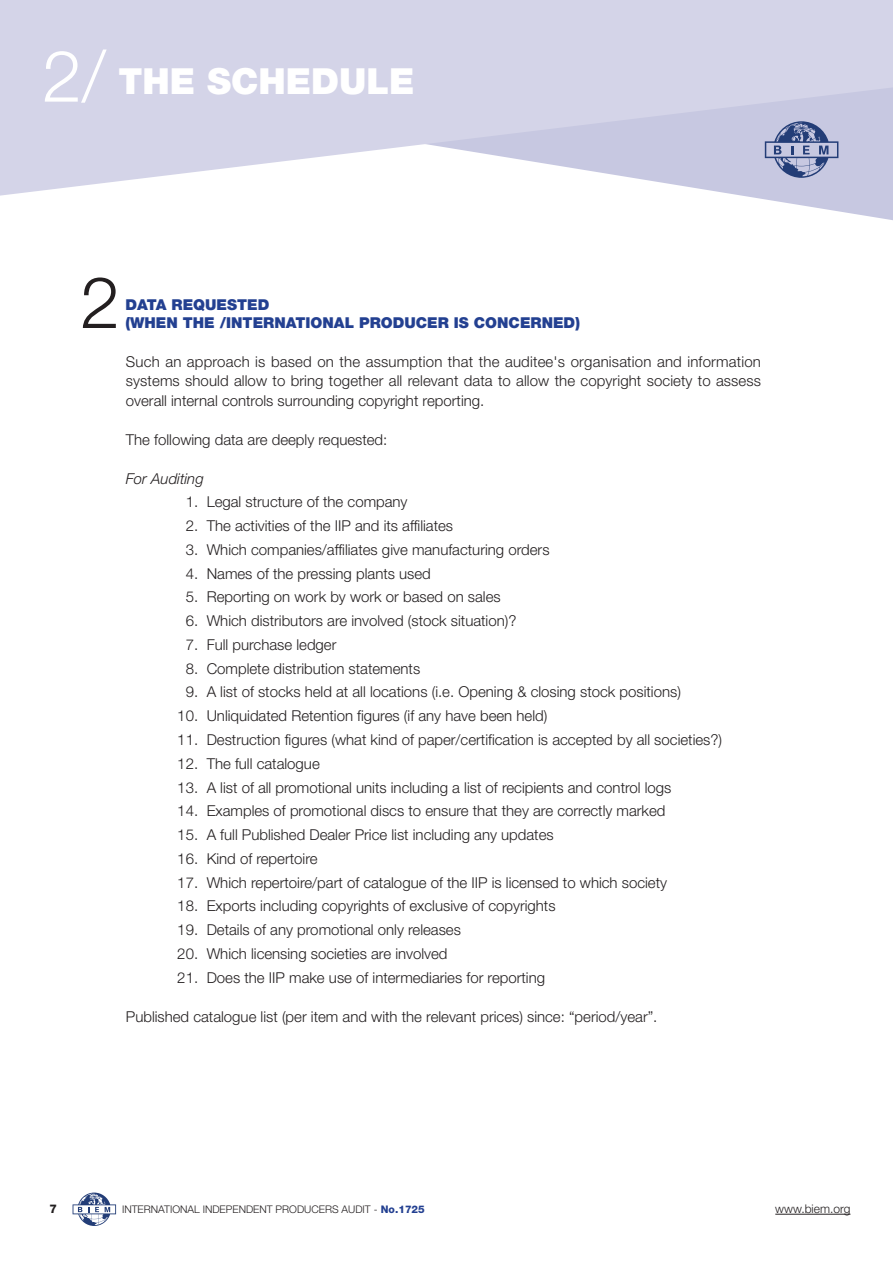
<style>
.page{position:relative;width:893px;height:1263px;background:#fff}
.page>*{position:absolute;margin:0;border:0;box-sizing:border-box;transform-origin:0 0}
.t1{font:300 71.55px "Helvetica Neue";color:#231f20}
.t2{font:900 36px "Helvetica Neue";color:#fff}
.t3{font:300 15px/19.5px "Helvetica Neue";color:#231f20;text-align:justify}
.t4{font:900 15px "Helvetica Neue";color:#234091}
.t5{font:italic 300 15px "Helvetica Neue";color:#231f20}
.t6{font:300 12px "Helvetica Neue";color:#231f20}
.t7{font:800 12px "Helvetica Neue";color:#231f20}
.t8{font:300 10.5px "Helvetica Neue";color:#231f20}
.s1{font-weight:300;font-size:71.55px}
.s2{font-weight:800;color:#234091}
</style>
<div class="page">
<hr style="left:775px;top:1214px;width:75px;height:1px;background:#231f20">
<svg style="left:73px;top:1192px;width:43px;height:34px"></svg>
<svg style="left:745px;top:196px;width:148px;height:24px"></svg>
<svg style="left:0;top:0;width:893px;height:196px;background:#d6d7e9"></svg>
<svg style="left:765px;top:121px;width:73px;height:57px;background:#9099bd"></svg>
<h2 class="t2" style="left:42px;top:68px;width:374px"><span class="s1">2/</span> THE SCHEDULE</h2>
<h1 class="t1" style="left:80px;top:277px;width:41px">2</h1>
<p class="t4" style="left:125px;top:299px;width:146px">DATA REQUESTED</p>
<p class="t4" style="left:125px;top:317px;width:456px">(WHEN THE /INTERNATIONAL PRODUCER IS CONCERNED)</p>
<p class="t3" style="left:126px;top:353px;width:637px">Such an approach is based on the assumption that the auditee's organisation and information systems should allow to bring together all relevant data to allow the copyright society to assess overall internal controls surrounding copyright reporting.</p>
<p class="t3" style="left:126px;top:431px;width:263px">The following data are deeply requested:</p>
<p class="t5" style="left:126px;top:473px;width:79px">For Auditing</p>
<p class="t3" style="left:186px;top:494px;width:223px">1. Legal structure of the company</p>
<p class="t3" style="left:186px;top:517px;width:269px">2. The activities of the IIP and its affiliates</p>
<p class="t3" style="left:186px;top:541px;width:365px">3. Which companies/affiliates give manufacturing orders</p>
<p class="t3" style="left:186px;top:565px;width:247px">4. Names of the pressing plants used</p>
<p class="t3" style="left:186px;top:589px;width:316px">5. Reporting on work by work or based on sales</p>
<p class="t3" style="left:186px;top:612px;width:332px">6. Which distributors are involved (stock situation)?</p>
<p class="t3" style="left:186px;top:636px;width:152px">7. Full purchase ledger</p>
<p class="t3" style="left:186px;top:660px;width:236px">8. Complete distribution statements</p>
<p class="t3" style="left:186px;top:684px;width:497px">9. A list of stocks held at all locations (i.e. Opening &amp; closing stock positions)</p>
<p class="t3" style="left:177px;top:707px;width:371px">10. Unliquidated Retention figures (if any have been held)</p>
<p class="t3" style="left:177px;top:731px;width:546px">11. Destruction figures (what kind of paper/certification is accepted by all societies?)</p>
<p class="t3" style="left:177px;top:755px;width:144px">12. The full catalogue</p>
<p class="t3" style="left:177px;top:779px;width:496px">13. A list of all promotional units including a list of recipients and control logs</p>
<p class="t3" style="left:177px;top:802px;width:490px">14. Examples of promotional discs to ensure that they are correctly marked</p>
<p class="t3" style="left:177px;top:826px;width:378px">15. A full Published Dealer Price list including any updates</p>
<p class="t3" style="left:177px;top:850px;width:142px">16. Kind of repertoire</p>
<p class="t3" style="left:177px;top:874px;width:491px">17. Which repertoire/part of catalogue of the IIP is licensed to which society</p>
<p class="t3" style="left:177px;top:897px;width:380px">18. Exports including copyrights of exclusive of copyrights</p>
<p class="t3" style="left:177px;top:921px;width:285px">19. Details of any promotional only releases</p>
<p class="t3" style="left:177px;top:945px;width:272px">20. Which licensing societies are involved</p>
<p class="t3" style="left:177px;top:969px;width:369px">21. Does the IIP make use of intermediaries for reporting</p>
<p class="t3" style="left:126px;top:1008px;width:533px">Published catalogue list (per item and with the relevant prices) since: “period/year”.</p>
<p class="t7" style="left:49px;top:1205px;width:9px">7</p>
<p class="t8" style="left:122px;top:1206px;width:304px">INTERNATIONAL INDEPENDENT PRODUCERS AUDIT - <span class="s2">No.1725</span></p>
<p class="t6" style="left:775px;top:1204px;width:77px">www.biem.org</p>
</div>
